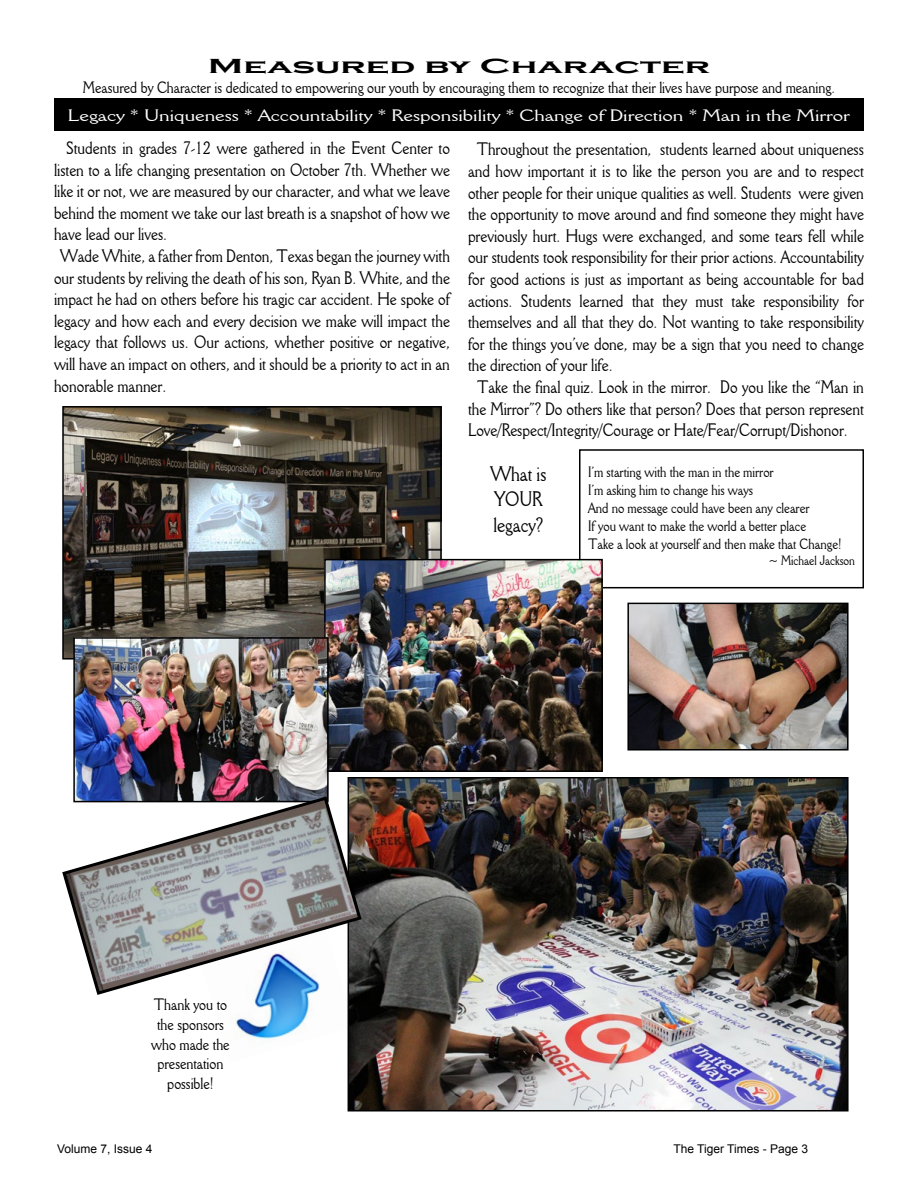
<style>
.page{position:relative;width:918px;height:1188px;background:#fff}
.page>*{position:absolute;margin:0;border:0;box-sizing:border-box;transform-origin:0 0}
.t1{font:700 21px "Copperplate Gothic";color:#000;scale:1.75 1}
.t2{font:21px/25.2px "Rory Condensed Normal";color:#000}
.t3{font:18px "Rory Condensed Normal";color:#000}
.t4{font:16.5px/19.8px "Rory Condensed Normal";color:#000;text-align:center}
.t5{font:16.5px "Rory Condensed Normal";color:#fff;scale:1.5 1}
.t6{font:15px/18px "Rory Condensed Normal";color:#000}
.t7{font:13.5px "Rory Condensed Normal";color:#000}
.t8{font:12px "Arial";color:#000}
</style>
<div class="page">
<img style="left:235px;top:997px;width:113px;height:66px">
<img style="left:351px;top:780px;width:495px;height:329px">
<div style="left:348px;top:777px;width:501px;height:335px;border:2px solid #000"></div>
<div style="left:54px;top:99px;width:810px;height:32px;background:#000"></div>
<div style="left:579px;top:449px;width:285px;height:139px;border:2px solid #000"></div>
<img style="left:65px;top:409px;width:374px;height:248px">
<div style="left:62px;top:406px;width:380px;height:254px;border:2px solid #000"></div>
<img style="left:327px;top:562px;width:273px;height:207px">
<div style="left:324px;top:559px;width:279px;height:213px;border:2px solid #000"></div>
<img style="left:76px;top:640px;width:250px;height:155px">
<div style="left:73px;top:637px;width:256px;height:165px;border:2px solid #000"></div>
<img style="left:630px;top:606px;width:216px;height:142px">
<div style="left:627px;top:603px;width:222px;height:148px;border:2px solid #000"></div>
<svg style="left:62px;top:795px;width:301px;height:202px"></svg>
<p class="t1" style="left:208px;top:55px;width:288px">Measured by Character</p>
<p class="t4" style="left:83px;top:74px;width:753px">Measured by Character is dedicated to empowering our youth by encouraging them to recognize that their lives have purpose and meaning.</p>
<p class="t5" style="left:68px;top:100px;width:523px">Legacy * Uniqueness * Accountability * Responsibility * Change of Direction * Man in the Mirror</p>
<p class="t3" style="left:477px;top:133px;width:389px">Throughout the presentation, students learned about uniqueness</p>
<p class="t3" style="left:468px;top:154px;width:397px">and how important it is to like the person you are and to respect</p>
<p class="t3" style="left:468px;top:176px;width:397px">other people for their unique qualities as well. Students were given</p>
<p class="t3" style="left:468px;top:197px;width:397px">the opportunity to move around and find someone they might have</p>
<p class="t3" style="left:468px;top:219px;width:397px">previously hurt. Hugs were exchanged, and some tears fell while</p>
<p class="t3" style="left:468px;top:241px;width:397px">our students took responsibility for their prior actions. Accountability</p>
<p class="t3" style="left:468px;top:262px;width:398px">for good actions is just as important as being accountable for bad</p>
<p class="t3" style="left:468px;top:284px;width:397px">actions. Students learned that they must take responsibility for</p>
<p class="t3" style="left:468px;top:305px;width:397px">themselves and all that they do. Not wanting to take responsibility</p>
<p class="t3" style="left:468px;top:327px;width:397px">for the things you’ve done, may be a sign that you need to change</p>
<p class="t3" style="left:468px;top:349px;width:146px">the direction of your life.</p>
<p class="t3" style="left:477px;top:370px;width:388px">Take the final quiz. Look in the mirror. Do you like the “Man in</p>
<p class="t3" style="left:468px;top:392px;width:397px">the Mirror”? Do others like that person? Does that person represent</p>
<p class="t3" style="left:468px;top:413px;width:381px">Love/Respect/Integrity/Courage or Hate/Fear/Corrupt/Dishonor.</p>
<p class="t6" style="left:588px;top:460px;width:255px">I’m starting with the man in the mirror<br>I’m asking him to change his ways<br>And no message could have been any clearer<br>If you want to make the world a better place<br>Take a look at yourself and then make that Change!</p>
<p class="t7" style="left:769px;top:548px;width:88px">~ Michael Jackson</p>
<p class="t3" style="left:66px;top:131px;width:385px">Students in grades 7-12 were gathered in the Event Center to</p>
<p class="t3" style="left:54px;top:153px;width:397px">listen to a life changing presentation on October 7th. Whether we</p>
<p class="t3" style="left:54px;top:174px;width:397px">like it or not, we are measured by our character, and what we leave</p>
<p class="t3" style="left:54px;top:196px;width:397px">behind the moment we take our last breath is a snapshot of how we</p>
<p class="t3" style="left:54px;top:218px;width:115px">have lead our lives.</p>
<p class="t3" style="left:60px;top:239px;width:391px">Wade White, a father from Denton, Texas began the journey with</p>
<p class="t3" style="left:54px;top:261px;width:398px">our students by reliving the death of his son, Ryan B. White, and the</p>
<p class="t3" style="left:54px;top:282px;width:397px">impact he had on others before his tragic car accident. He spoke of</p>
<p class="t3" style="left:54px;top:304px;width:397px">legacy and how each and every decision we make will impact the</p>
<p class="t3" style="left:54px;top:326px;width:397px">legacy that follows us. Our actions, whether positive or negative,</p>
<p class="t3" style="left:54px;top:347px;width:397px">will have an impact on others, and it should be a priority to act in an</p>
<p class="t3" style="left:54px;top:369px;width:114px">honorable manner.</p>
<p class="t2" style="left:490px;top:458px;width:57px">What is<br>YOUR legacy?</p>
<p class="t4" style="left:151px;top:992px;width:80px">Thank you to the sponsors who made the presentation possible!</p>
<p class="t8" style="left:57px;top:1141px;width:97px">Volume 7, Issue 4</p>
<p class="t8" style="left:674px;top:1141px;width:136px">The Tiger Times - Page 3</p>
</div>
